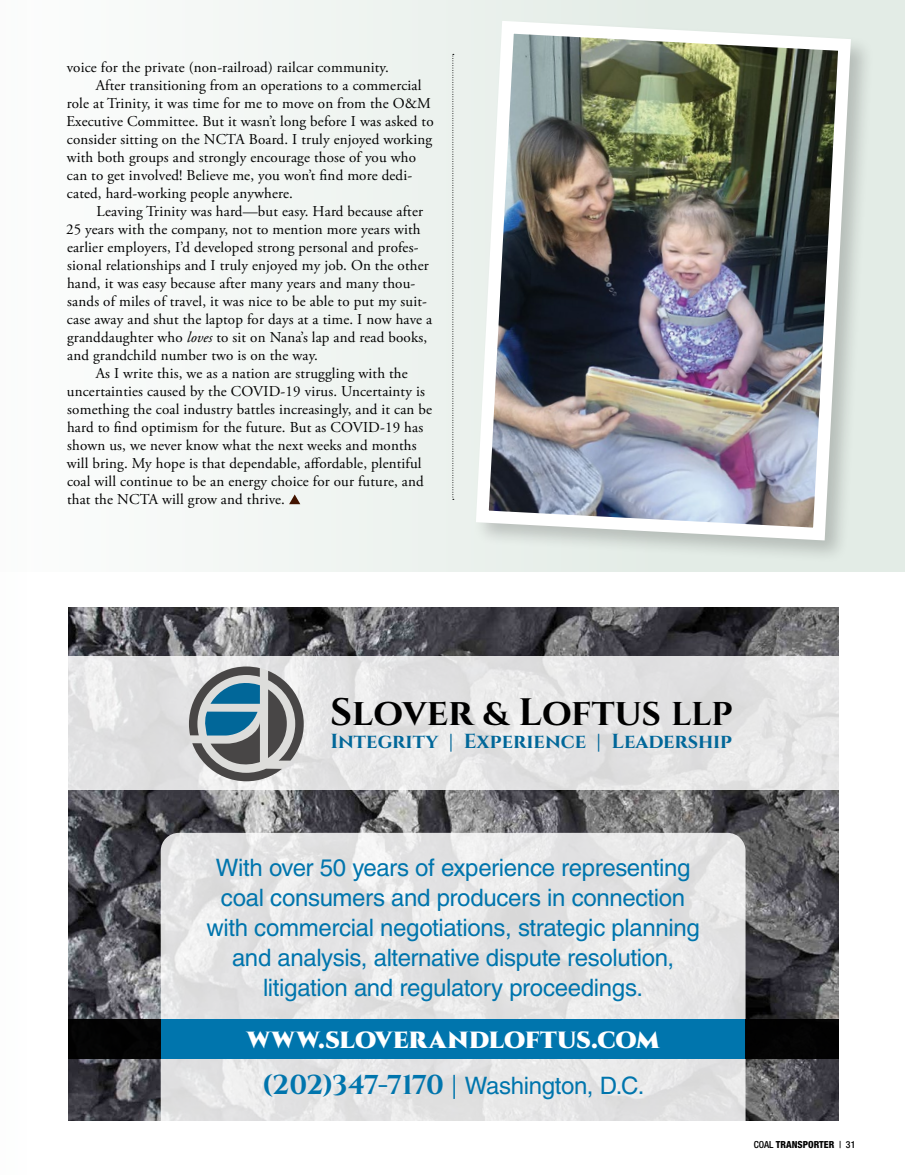
<style>
.page{position:relative;width:905px;height:1175px;background:#fff}
.page>*{position:absolute;margin:0;border:0;box-sizing:border-box;transform-origin:0 0}
.t1{font:700 38.1px "Cinzel";color:#000}
.t2{font:900 27.3px "Cinzel";letter-spacing:.005em;color:#fff}
.t3{font:24px/30px "Helvetica LT Std";letter-spacing:-.015em;color:#0075ad;text-align:center}
.t4{font:700 20.25px "Cinzel";color:#016799}
.t5{font:15px "Adobe Garamond Pro";letter-spacing:.01em;color:#000}
.t6{font:800 condensed 9.75px "Helvetica Neue LT Std";color:#000}
.s1{font-style:italic}
.s2{font-size:32.4px}
.s3{font-size:32.85px}
.s4{font-family:"Cinzel";font-weight:700;font-size:27.3px}
.s5{font-weight:500}
</style>
<div class="page">
<div style="left:0;top:0;width:904px;height:572px;background:linear-gradient(to right,#fbfcfb,#dee9e2)"></div>
<svg style="left:289px;top:494px;width:11px;height:10px"></svg>
<div style="left:472px;top:18px;width:402px;height:546px;background:#000;opacity:.2"></div>
<img style="left:469px;top:14px;width:388px;height:533px">
<svg style="left:452px;top:54px;width:2px;height:446px"></svg>
<img style="left:68px;top:608px;width:770px;height:512px">
<div style="left:68px;top:656px;width:770px;height:133px;background:linear-gradient(to right,#e6e6e7,#e4e4e5)"></div>
<svg style="left:161px;top:833px;width:584px;height:287px;fill:#e4e4e5"></svg>
<div style="left:161px;top:1019px;width:584px;height:40px;background:#0075ad"></div>
<div style="left:745px;top:1019px;width:93px;height:40px;background:#000"></div>
<div style="left:68px;top:1019px;width:93px;height:40px;background:#000"></div>
<svg style="left:189px;top:666px;width:115px;height:115px"></svg>
<p class="t5" style="left:67px;top:58px;width:323px">voice for the private (non-railroad) railcar community.</p>
<p class="t5" style="left:96px;top:76px;width:327px">After transitioning from an operations to a commercial</p>
<p class="t5" style="left:67px;top:94px;width:365px">role at Trinity, it was time for me to move on from the O&amp;M</p>
<p class="t5" style="left:66px;top:112px;width:369px">Executive Committee. But it wasn’t long before I was asked to</p>
<p class="t5" style="left:67px;top:130px;width:366px">consider sitting on the NCTA Board. I truly enjoyed working</p>
<p class="t5" style="left:67px;top:148px;width:351px">with both groups and strongly encourage those of you who</p>
<p class="t5" style="left:67px;top:166px;width:347px">can to get involved! Believe me, you won’t find more dedi-</p>
<p class="t5" style="left:67px;top:184px;width:227px">cated, hard-working people anywhere.</p>
<p class="t5" style="left:97px;top:202px;width:328px">Leaving Trinity was hard—but easy. Hard because after</p>
<p class="t5" style="left:66px;top:220px;width:356px">25 years with the company, not to mention more years with</p>
<p class="t5" style="left:67px;top:238px;width:353px">earlier employers, I’d developed strong personal and profes-</p>
<p class="t5" style="left:67px;top:256px;width:363px">sional relationships and I truly enjoyed my job. On the other</p>
<p class="t5" style="left:67px;top:274px;width:350px">hand, it was easy because after many years and many thou-</p>
<p class="t5" style="left:67px;top:292px;width:361px">sands of miles of travel, it was nice to be able to put my suit-</p>
<p class="t5" style="left:67px;top:310px;width:367px">case away and shut the laptop for days at a time. I now have a</p>
<p class="t5" style="left:67px;top:328px;width:361px">granddaughter who <span class="s1">loves</span> to sit on Nana’s lap and read books,</p>
<p class="t5" style="left:67px;top:346px;width:252px">and grandchild number two is on the way.</p>
<p class="t5" style="left:96px;top:364px;width:313px">As I write this, we as a nation are struggling with the</p>
<p class="t5" style="left:67px;top:382px;width:359px">uncertainties caused by the COVID-19 virus. Uncertainty is</p>
<p class="t5" style="left:67px;top:400px;width:366px">something the coal industry battles increasingly, and it can be</p>
<p class="t5" style="left:67px;top:418px;width:357px">hard to find optimism for the future. But as COVID-19 has</p>
<p class="t5" style="left:67px;top:436px;width:351px">shown us, we never know what the next weeks and months</p>
<p class="t5" style="left:67px;top:454px;width:356px">will bring. My hope is that dependable, affordable, plentiful</p>
<p class="t5" style="left:67px;top:472px;width:358px">coal will continue to be an energy choice for our future, and</p>
<p class="t5" style="left:67px;top:490px;width:219px">that the NCTA will grow and thrive.</p>
<h1 class="t1" style="left:330px;top:689px;width:404px">Slover <span class="s2">&amp;</span> Loftus <span class="s3">LLP</span></h1>
<h3 class="t4" style="left:330px;top:729px;width:403px">Integrity | Experience | Leadership</h3>
<h3 class="t3" style="left:206px;top:852px;width:494px">With over 50 years of experience representing coal consumers and producers in connection with commercial negotiations, strategic planning and analysis, alternative dispute resolution, litigation and regulatory proceedings.</h3>
<h2 class="t2" style="left:247px;top:1022px;width:414px">WWW.SLOVERANDLOFTUS.COM</h2>
<h3 class="t3" style="left:262px;top:1070px;width:384px"><span class="s4">(202)347-7170 |</span> Washington, D.C.</h3>
<p class="t6" style="left:753px;top:1138px;width:103px"><span class="s5">COAL</span> TRANSPORTER <span class="s5">| 31</span></p>
</div>
